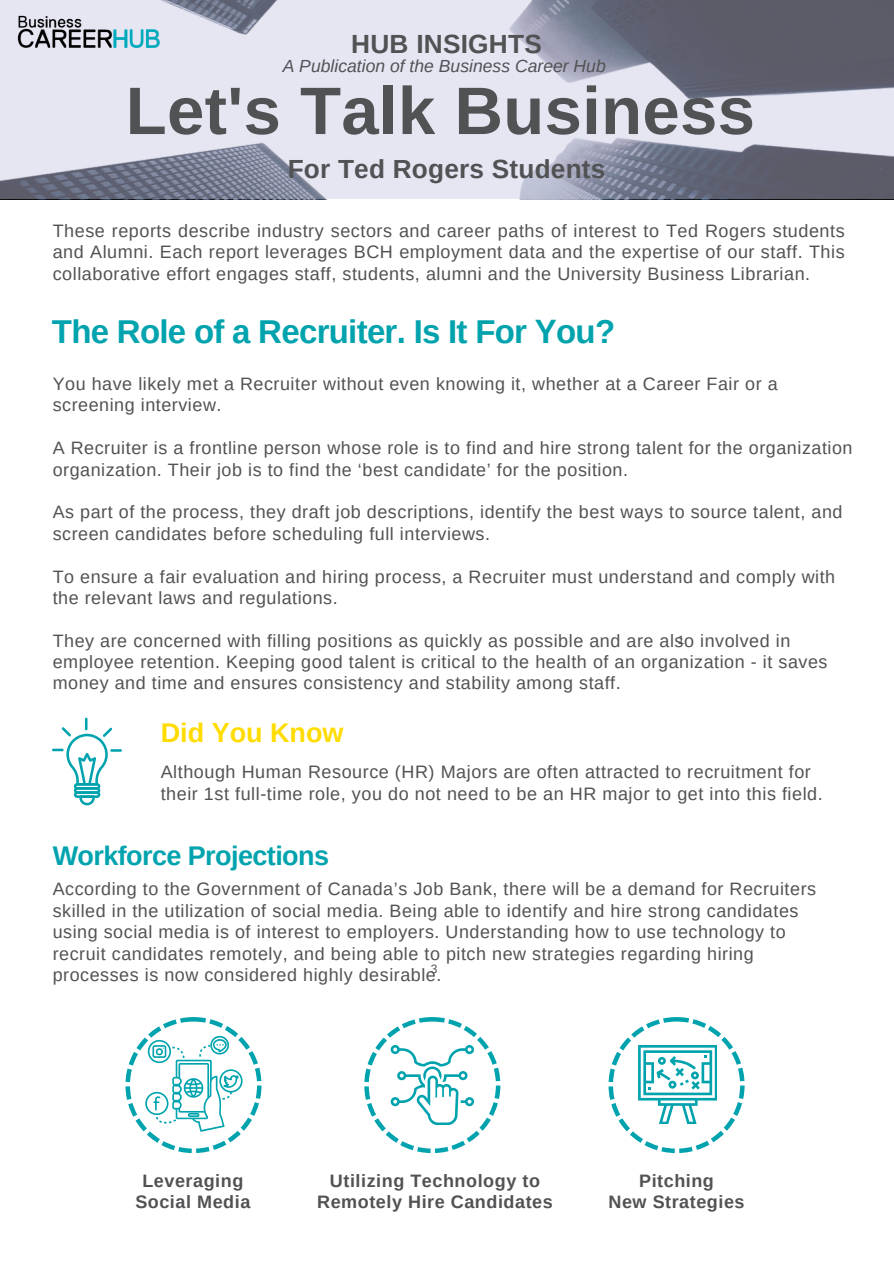
<style>
.page{position:relative;width:894px;height:1264px;background:#fff}
.page>*{position:absolute;margin:0;border:0;box-sizing:border-box;transform-origin:0 0}
.t1{font:700 67.05px "Arimo";letter-spacing:.005em;color:#515254}
.t2{font:700 33px "Arimo";letter-spacing:-.02em;color:#00a3ad}
.t3{font:700 27px "Arimo";letter-spacing:-.02em;color:#01a3ae}
.t4{font:700 27px "Arimo";color:#ffdc00}
.t5{font:700 26.25px "Arimo";letter-spacing:.01em;color:#515254}
.t6{font:18px/21.3px "Arimo";letter-spacing:.03em;color:#515254}
.t7{font:700 18px/21.3px "Arimo";letter-spacing:.03em;color:#515254;text-align:center}
.t8{font:italic 17.55px "Arimo";color:#515254}
.t9{font:12px "Arimo";color:#515254}
.s1{color:#01a3ae}
</style>
<div class="page">
<svg style="left:0;top:0;width:893px;height:199px;background:#b9bac9"></svg>
<img style="left:17px;top:13px;width:144px;height:34px">
<svg style="left:52px;top:717px;width:70px;height:88px"></svg>
<svg style="left:608px;top:1017px;width:136px;height:136px"></svg>
<svg style="left:364px;top:1017px;width:136px;height:136px"></svg>
<svg style="left:125px;top:1017px;width:136px;height:136px"></svg>
<p class="t5" style="left:351px;top:29px;width:192px">HUB INSIGHTS</p>
<p class="t8" style="left:282px;top:56px;width:324px">A Publication of the Business Career Hub</p>
<p class="t1" style="left:126px;top:73px;width:630px">Let's Talk Business</p>
<p class="t5" style="left:287px;top:154px;width:319px">For Ted Rogers Students</p>
<p class="t6" style="left:53px;top:220px;width:793px;text-align:justify">These reports describe industry sectors and career paths of interest to Ted Rogers students and Alumni. Each report leverages BCH employment data and the expertise of our staff. This collaborative effort engages staff, students, alumni and the University Business Librarian.</p>
<h1 class="t2" style="left:52px;top:313px;width:564px"><span class="s1">The Role of a</span> Recruiter. Is It For You?</h1>
<p class="t6" style="left:53px;top:373px;width:726px">You have likely met a Recruiter without even knowing it, whether at a Career Fair or a screening interview.</p>
<p class="t6" style="left:53px;top:437px;width:801px">A Recruiter is a frontline person whose role is to find and hire strong talent for the organization organization. Their job is to find the ‘best candidate’ for the position.</p>
<p class="t6" style="left:53px;top:501px;width:791px">As part of the process, they draft job descriptions, identify the best ways to source talent, and screen candidates before scheduling full interviews.</p>
<p class="t6" style="left:53px;top:565px;width:783px">To ensure a fair evaluation and hiring process, a Recruiter must understand and comply with the relevant laws and regulations.</p>
<p class="t6" style="left:53px;top:629px;width:776px">They are concerned with filling positions as quickly as possible and are also involved in employee retention. Keeping good talent is critical to the health of an organization - it saves money and time and ensures consistency and stability among staff.</p>
<p class="t4" style="left:161px;top:717px;width:184px">Did You Know</p>
<p class="t6" style="left:161px;top:761px;width:663px">Although Human Resource (HR) Majors are often attracted to recruitment for their 1st full-time role, you do not need to be an HR major to get into this field.</p>
<h2 class="t9" style="left:677px;top:633px;width:8px">1</h2>
<p class="t3" style="left:53px;top:840px;width:278px">Workforce Projections</p>
<h2 class="t6" style="left:53px;top:878px;width:764px">According to the Government of Canada’s Job Bank, there will be a demand for Recruiters skilled in the utilization of social media. Being able to identify and hire strong candidates using social media is of interest to employers. Understanding how to use technology to recruit candidates remotely, and being able to pitch new strategies regarding hiring processes is now considered highly desirable.</h2>
<h3 class="t9" style="left:430px;top:961px;width:8px">3</h3>
<p class="t7" style="left:135px;top:1169px;width:116px">Leveraging<br>Social Media</p>
<p class="t7" style="left:317px;top:1169px;width:237px">Utilizing Technology to<br>Remotely Hire Candidates</p>
<p class="t7" style="left:608px;top:1169px;width:138px">Pitching<br>New Strategies</p>
</div>
